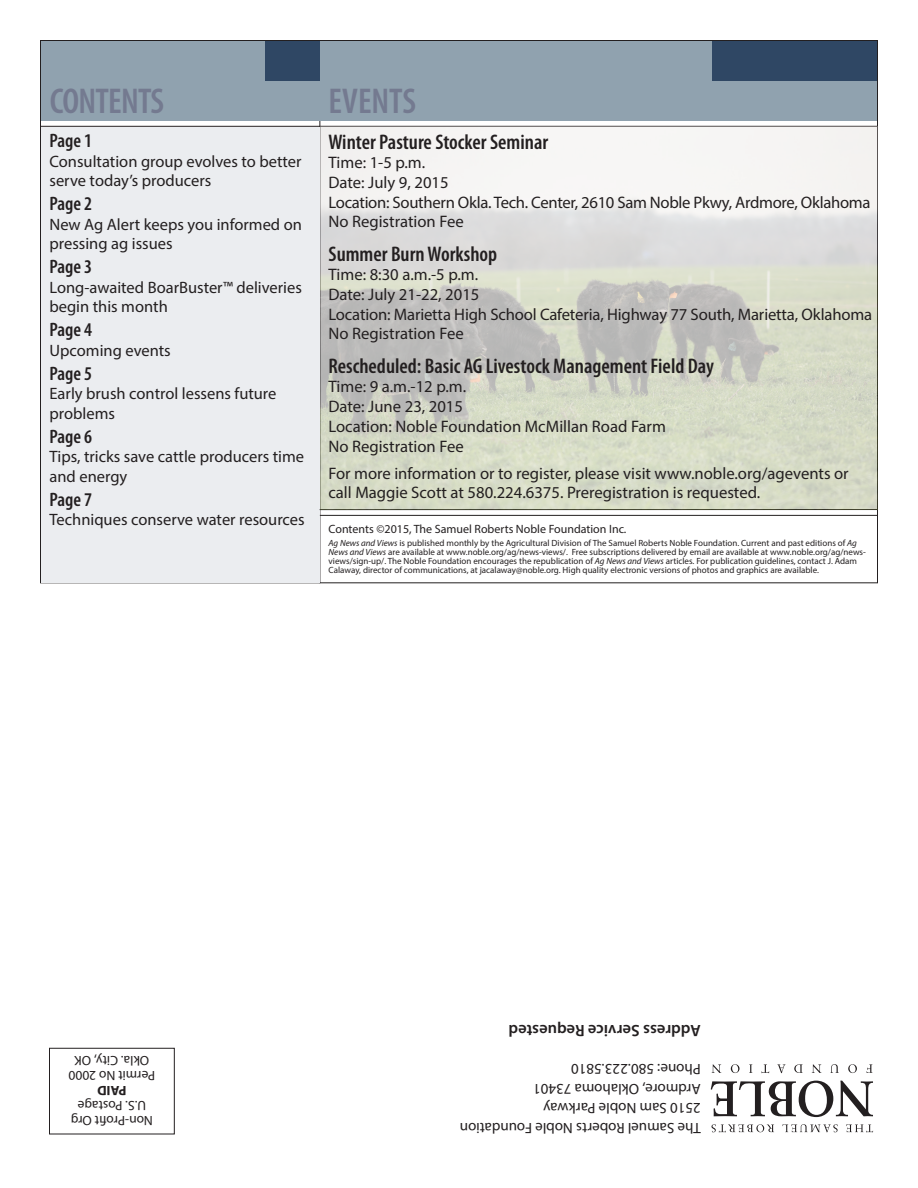
<style>
.page{position:relative;width:918px;height:1188px;background:#fff}
.page>*{position:absolute;margin:0;border:0;box-sizing:border-box;transform-origin:0 0}
.t1{font:600 condensed 36px "Myriad Pro";letter-spacing:-.02em;color:#747a90}
.t2{font:600 condensed 21.15px "Myriad Pro";color:#231f20}
.t3{font:600 condensed 19.5px "Myriad Pro";color:#231f20}
.t4{font:16.65px/19.6px "Myriad Pro";color:#231f20}
.t5{font:16.65px/19.6px "Myriad Pro";letter-spacing:-.02em;color:#231f20}
.t6{font:16.5px/19.5px "Myriad Pro";color:#231f20}
.t7{font:600 16.5px "Myriad Pro";color:#231f20}
.t8{font:15px/19.5px "Myriad Pro";color:#231f20}
.t9{font:13.5px/15px "Myriad Pro";color:#231f20;text-align:center}
.t10{font:700 13.5px "Myriad Pro";color:#231f20}
.t11{font:12px "Myriad Pro";color:#231f20}
.t12{font:9px/9px "Myriad Pro";color:#231f20}
.s1{font-style:italic}
</style>
<div class="page">
<hr style="left:40px;top:126px;width:838px;height:1px;background:#231f20">
<hr style="left:320px;top:40px;width:1px;height:543px;background:#231f20">
<div style="left:41px;top:41px;width:279px;height:79px;background:#90a2af"></div>
<div style="left:265px;top:41px;width:55px;height:39px;background:#2f4764"></div>
<svg style="left:846px;top:1124px;width:27px;height:8px"></svg>
<svg style="left:782px;top:1124px;width:56px;height:8px"></svg>
<svg style="left:711px;top:1124px;width:63px;height:8px"></svg>
<svg style="left:711px;top:1081px;width:162px;height:36px"></svg>
<svg style="left:867px;top:1064px;width:6px;height:9px"></svg>
<svg style="left:848px;top:1064px;width:9px;height:9px"></svg>
<svg style="left:830px;top:1064px;width:9px;height:9px"></svg>
<svg style="left:812px;top:1064px;width:10px;height:9px"></svg>
<svg style="left:794px;top:1064px;width:9px;height:9px"></svg>
<svg style="left:777px;top:1064px;width:9px;height:9px"></svg>
<svg style="left:761px;top:1064px;width:8px;height:9px"></svg>
<svg style="left:749px;top:1064px;width:3px;height:9px"></svg>
<svg style="left:731px;top:1064px;width:9px;height:9px"></svg>
<svg style="left:712px;top:1064px;width:9px;height:9px"></svg>
<div style="left:49px;top:1048px;width:126px;height:86px;border:1px solid #231f20"></div>
<div style="left:41px;top:127px;width:279px;height:455px;background:#ebedf0"></div>
<hr style="left:320px;top:515px;width:557px;height:1px;background:#231f20">
<div style="left:320px;top:41px;width:557px;height:79px;background:#90a2af"></div>
<div style="left:713px;top:41px;width:164px;height:39px;background:#2f4764"></div>
<hr style="left:320px;top:509px;width:557px;height:1px;background:#231f20">
<img style="left:320px;top:127px;width:557px;height:382px">
<h1 class="t1" style="left:50px;top:79px;width:116px">CONTENTS</h1>
<h3 class="t3" style="left:50px;top:129px;width:44px">Page 1</h3>
<h3 class="t6" style="left:50px;top:151px;width:254px">Consultation group evolves to better serve today’s producers</h3>
<h3 class="t3" style="left:50px;top:192px;width:44px">Page 2</h3>
<h3 class="t6" style="left:50px;top:214px;width:254px">New Ag Alert keeps you informed on pressing ag issues</h3>
<h3 class="t3" style="left:50px;top:255px;width:44px">Page 3</h3>
<h3 class="t6" style="left:50px;top:277px;width:254px">Long-awaited BoarBuster™ deliveries begin this month</h3>
<h3 class="t3" style="left:50px;top:318px;width:44px">Page 4</h3>
<h3 class="t6" style="left:50px;top:340px;width:123px">Upcoming events</h3>
<h3 class="t3" style="left:50px;top:361px;width:44px">Page 5</h3>
<h3 class="t6" style="left:50px;top:384px;width:228px">Early brush control lessens future problems</h3>
<h3 class="t3" style="left:50px;top:424px;width:44px">Page 6</h3>
<h3 class="t6" style="left:50px;top:447px;width:256px">Tips, tricks save cattle producers time and energy</h3>
<h3 class="t3" style="left:50px;top:487px;width:44px">Page 7</h3>
<h3 class="t6" style="left:50px;top:510px;width:257px">Techniques conserve water resources</h3>
<h1 class="t1" style="left:329px;top:79px;width:89px">EVENTS</h1>
<h2 class="t2" style="left:328px;top:128px;width:221px">Winter Pasture Stocker Seminar</h2>
<h3 class="t5" style="left:328px;top:153px;width:544px">Time: 1-5 p.m.<br>Date: July 9, 2015<br>Location: Southern Okla. Tech. Center, 2610 Sam Noble Pkwy, Ardmore, Oklahoma<br>No Registration Fee</h3>
<h2 class="t2" style="left:328px;top:241px;width:170px">Summer Burn Workshop</h2>
<h3 class="t4" style="left:328px;top:265px;width:545px">Time: 8:30 a.m.-5 p.m.<br>Date: July 21-22, 2015<br>Location: Marietta High School Cafeteria, Highway 77 South, Marietta, Oklahoma No Registration Fee</h3>
<h2 class="t2" style="left:328px;top:353px;width:387px">Rescheduled: Basic AG Livestock Management Field Day</h2>
<h3 class="t4" style="left:328px;top:377px;width:339px">Time: 9 a.m.-12 p.m.<br>Date: June 23, 2015<br>Location: Noble Foundation McMillan Road Farm<br>No Registration Fee</h3>
<h3 class="t4" style="left:328px;top:463px;width:522px">For more information or to register, please visit www.noble.org/agevents or call Maggie Scott at 580.224.6375. Preregistration is requested.</h3>
<h3 class="t11" style="left:329px;top:521px;width:299px">Contents ©2015, The Samuel Roberts Noble Foundation Inc.</h3>
<p class="t12" style="left:329px;top:539px;width:539px"><span class="s1">Ag News and Views</span> is published monthly by the Agricultural Division of The Samuel Roberts Noble Foundation. Current and past editions of <span class="s1">Ag News and Views</span> are available at www.noble.org/ag/news-views/. Free subscriptions delivered by email are available at www.noble.org/ag/news&shy;views/sign-up/. The Noble Foundation encourages the republication of <span class="s1">Ag News and Views</span> articles. For publication guidelines, contact J. Adam Calaway, director of communications, at jacalaway@noble.org. High quality electronic versions of photos and graphics are available.</p>
<h3 class="t9" style="left:155px;top:1083px;width:88px;rotate:-180deg">Permit No 2000<br>Okla. City, OK</h3>
<h3 class="t10" style="left:126px;top:1099px;width:31px;rotate:-180deg">PAID</h3>
<h3 class="t9" style="left:153px;top:1128px;width:84px;rotate:-180deg">Non-Profit Org<br>U.S. Postage</h3>
<h3 class="t7" style="left:701px;top:1041px;width:194px;rotate:-180deg">Address Service Requested</h3>
<h3 class="t8" style="left:701px;top:1138px;width:243px;rotate:-180deg">The Samuel Roberts Noble Foundation<br>2510 Sam Noble Parkway<br>Ardmore, Oklahoma 73401<br>Phone: 580.223.5810</h3>
</div>
